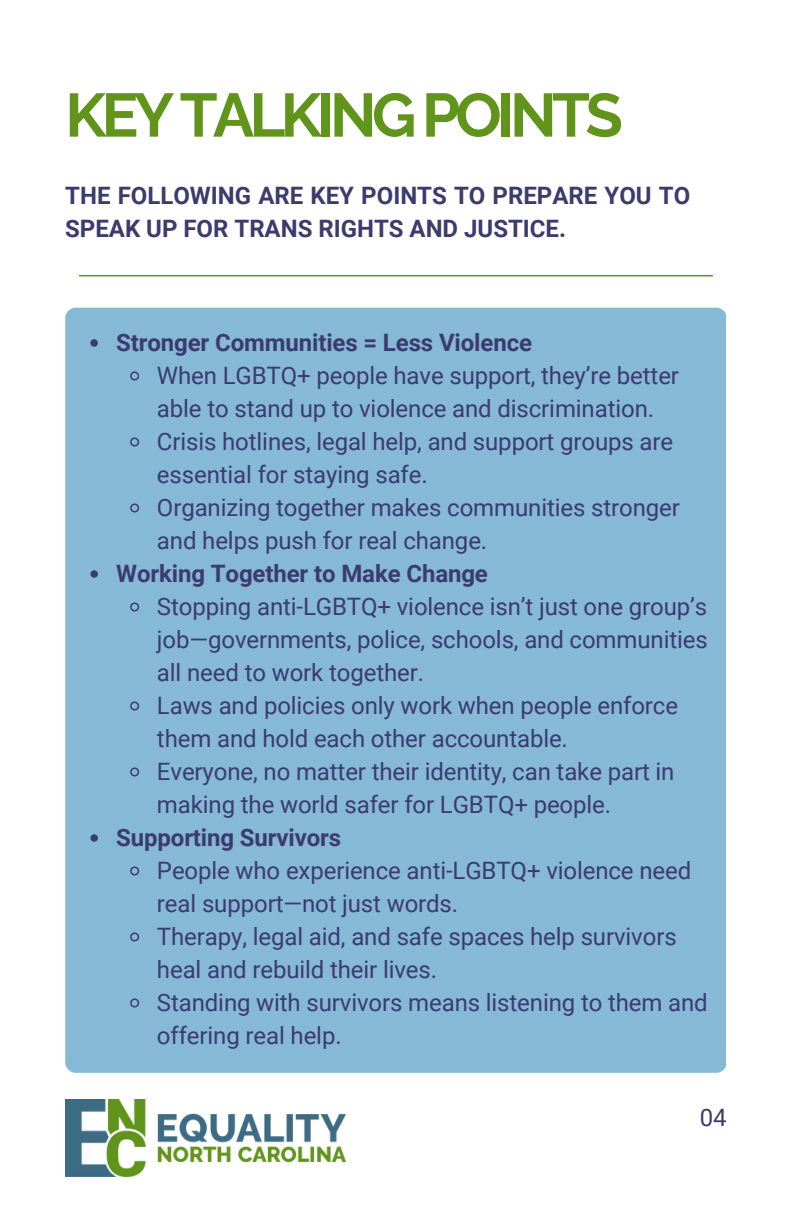
<style>
.page{position:relative;width:792px;height:1224px;background:#fff}
.page>*{position:absolute;margin:0;border:0;box-sizing:border-box;transform-origin:0 0}
.t1{font:700 61.2px "Raleway";letter-spacing:-.075em;color:#60941a}
.t2{font:24px/33px "Roboto";letter-spacing:-.005em;color:#3c3b6e}
.t3{font:700 24px/33px "Roboto";letter-spacing:-.005em;color:#3c3b6e}
</style>
<div class="page">
<div style="left:65px;top:308px;width:661px;height:765px;background:#85b9d6"></div>
<svg style="left:90px;top:339px;width:8px;height:8px"></svg>
<svg style="left:129px;top:370px;width:11px;height:12px"></svg>
<svg style="left:129px;top:436px;width:11px;height:12px"></svg>
<svg style="left:129px;top:502px;width:11px;height:12px"></svg>
<svg style="left:90px;top:570px;width:8px;height:8px"></svg>
<svg style="left:129px;top:601px;width:11px;height:12px"></svg>
<svg style="left:129px;top:700px;width:11px;height:12px"></svg>
<svg style="left:129px;top:766px;width:11px;height:12px"></svg>
<svg style="left:90px;top:834px;width:8px;height:8px"></svg>
<svg style="left:129px;top:865px;width:11px;height:12px"></svg>
<svg style="left:129px;top:931px;width:11px;height:12px"></svg>
<svg style="left:129px;top:997px;width:11px;height:12px"></svg>
<hr style="left:80px;top:275px;width:632px;height:1px;background:#60941a">
<img style="left:65px;top:1100px;width:281px;height:76px">
<h1 class="t1" style="left:65px;top:79px;width:559px">KEY TALKING POINTS</h1>
<p class="t3" style="left:65px;top:179px;width:627px">THE FOLLOWING ARE KEY POINTS TO PREPARE YOU TO<br>SPEAK UP FOR TRANS RIGHTS AND JUSTICE.</p>
<p class="t3" style="left:116px;top:327px;width:417px">Stronger Communities = Less Violence</p>
<p class="t2" style="left:157px;top:360px;width:524px">When LGBTQ+ people have support, they’re better able to stand up to violence and discrimination.</p>
<p class="t2" style="left:157px;top:426px;width:518px">Crisis hotlines, legal help, and support groups are essential for staying safe.</p>
<p class="t2" style="left:157px;top:492px;width:524px">Organizing together makes communities stronger and helps push for real change.</p>
<p class="t3" style="left:116px;top:558px;width:373px">Working Together to Make Change</p>
<p class="t2" style="left:157px;top:591px;width:552px;text-align:justify">Stopping anti-LGBTQ+ violence isn’t just one group’s job—governments, police, schools, and communities all need to work together.</p>
<p class="t2" style="left:157px;top:690px;width:523px">Laws and policies only work when people enforce them and hold each other accountable.</p>
<p class="t2" style="left:157px;top:756px;width:519px">Everyone, no matter their identity, can take part in making the world safer for LGBTQ+ people.</p>
<p class="t3" style="left:116px;top:822px;width:227px">Supporting Survivors</p>
<p class="t2" style="left:157px;top:855px;width:536px">People who experience anti-LGBTQ+ violence need real support—not just words.</p>
<p class="t2" style="left:157px;top:921px;width:521px">Therapy, legal aid, and safe spaces help survivors heal and rebuild their lives.</p>
<p class="t2" style="left:157px;top:987px;width:552px">Standing with survivors means listening to them and offering real help.</p>
<p class="t2" style="left:700px;top:1101px;width:28px">04</p>
</div>
